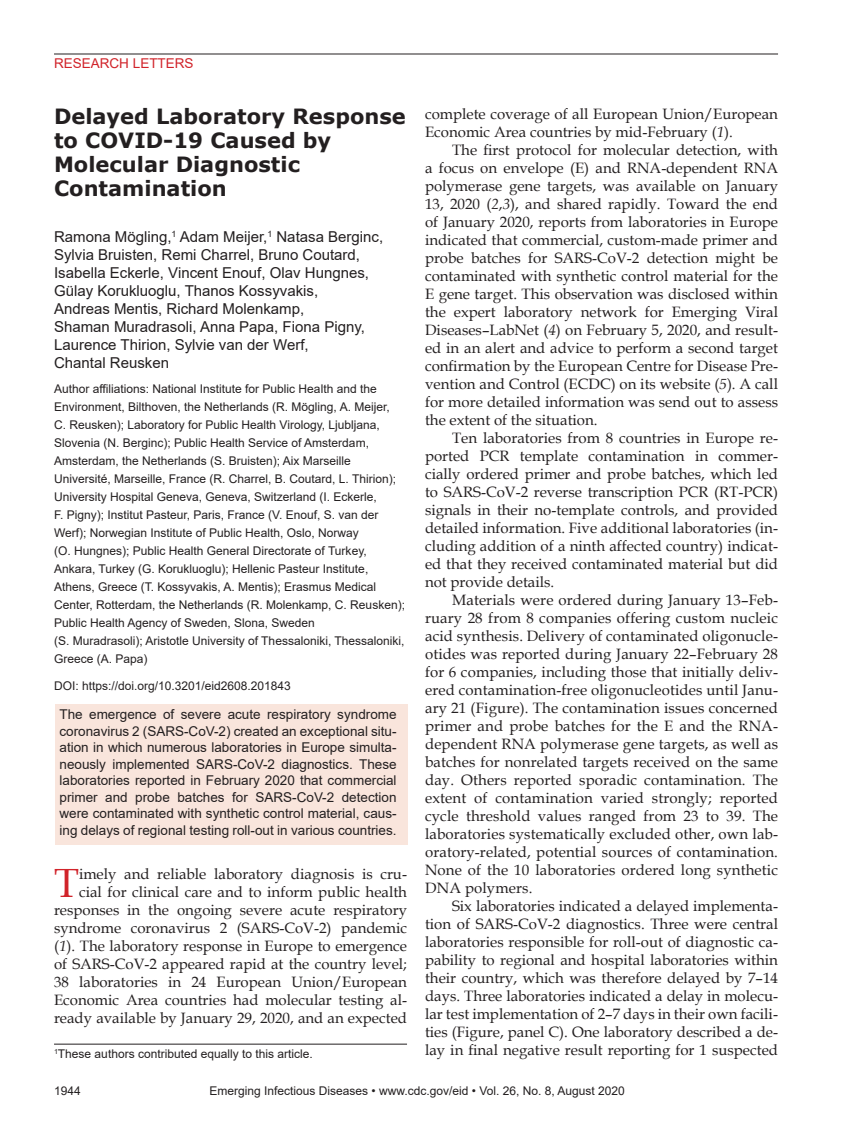
<style>
.page{position:relative;width:851px;height:1134px;background:#fff}
.page>*{position:absolute;margin:0;border:0;box-sizing:border-box;transform-origin:0 0}
.Drop_Cap{font:40.8px "Book Antiqua";color:#d1232a}
.Article_Title{font:700 21px/24px "Verdana";color:#231f20}
.Body_Text{font:15px/18px "Book Antiqua";color:#231f20;text-align:justify}
.Drop_Cap-2{font:15px/18px "Book Antiqua";color:#231f20;text-align:right}
.Authors{font:15px/18px "Arial";color:#231f20}
.Abstract{font:13.5px/16.5px "Arial";color:#231f20;text-align:justify}
.t1{font:13.5px "Arial";color:#d1232a}
.Affiliations{font:12px/18px "Arial";color:#231f20}
.Footnote{font:12px "Arial";color:#231f20}
.DOI{font:12px "Arial";color:#231f20}
.s1{font-style:italic}
</style>
<div class="page">
<hr style="left:54px;top:54px;width:724px;height:1px;background:#231f20">
<div style="left:55px;top:704px;width:352px;height:141px;background:#f9e5dc"></div>
<hr style="left:54px;top:1044px;width:353px;height:1px;background:#231f20">
<p class="t1" style="left:54px;top:54px;width:141px">RESEARCH LETTERS</p>
<p class="Article_Title" style="left:54px;top:104px;width:353px">Delayed Laboratory Response to COVID-19 Caused by<br>Molecular Diagnostic<br>Contamination</p>
<p class="Authors" style="left:54px;top:228px;width:331px">Ramona Mögling,<sup>1</sup> Adam Meijer,<sup>1</sup> Natasa Berginc, Sylvia Bruisten, Remi Charrel, Bruno Coutard, Isabella Eckerle, Vincent Enouf, Olav Hungnes, Gülay Korukluoglu, Thanos Kossyvakis,<br>Andreas Mentis, Richard Molenkamp,<br>Shaman Muradrasoli, Anna Papa, Fiona Pigny, Laurence Thirion, Sylvie van der Werf,<br>Chantal Reusken</p>
<p class="Affiliations" style="left:54px;top:380px;width:352px">Author affiliations: National Institute for Public Health and the Environment, Bilthoven, the Netherlands (R. Mögling, A. Meijer,<br>C. Reusken); Laboratory for Public Health Virology, Ljubljana, Slovenia (N. Berginc); Public Health Service of Amsterdam, Amsterdam, the Netherlands (S. Bruisten); Aix Marseille Université, Marseille, France (R. Charrel, B. Coutard, L. Thirion); University Hospital Geneva, Geneva, Switzerland (I. Eckerle,<br>F. Pigny); Institut Pasteur, Paris, France (V. Enouf, S. van der Werf); Norwegian Institute of Public Health, Oslo, Norway<br>(O. Hungnes); Public Health General Directorate of Turkey, Ankara, Turkey (G. Korukluoglu); Hellenic Pasteur Institute, Athens, Greece (T. Kossyvakis, A. Mentis); Erasmus Medical Center, Rotterdam, the Netherlands (R. Molenkamp, C. Reusken); Public Health Agency of Sweden, Slona, Sweden<br>(S. Muradrasoli); Aristotle University of Thessaloniki, Thessaloniki, Greece (A. Papa)</p>
<p class="DOI" style="left:54px;top:678px;width:238px">DOI: https://doi.org/10.3201/eid2608.201843</p>
<p class="Abstract" style="left:59px;top:706px;width:338px">The emergence of severe acute respiratory syndrome coronavirus 2 (SARS-CoV-2) created an exceptional situ&shy;ation in which numerous laboratories in Europe simulta&shy;neously implemented SARS-CoV-2 diagnostics. These laboratories reported in February 2020 that commercial primer and probe batches for SARS-CoV-2 detection were contaminated with synthetic control material, caus&shy;ing delays of regional testing roll-out in various countries.</p>
<p class="Drop_Cap-2" style="left:54px;top:865px;width:354px">imely and reliable laboratory diagnosis is cru&shy;cial for clinical care and to inform public health responses in the ongoing severe acute respiratory syndrome coronavirus 2 (SARS-CoV-2) pandemic (<span class="s1">1</span>). The laboratory response in Europe to emergence of SARS-CoV-2 appeared rapid at the country level; 38 laboratories in 24 European Union/European Economic Area countries had molecular testing al&shy;ready available by January 29, 2020, and an expected</p>
<p class="Drop_Cap" style="left:54px;top:855px;width:26px">T</p>
<p class="Footnote" style="left:54px;top:1046px;width:260px"><sup>1</sup>These authors contributed equally to this article.</p>
<p class="Drop_Cap-2" style="left:425px;top:104px;width:354px;text-align:left">complete coverage of all European Union/European<br>Economic Area countries by mid-February (<span class="s1">1</span>).</p>
<p class="Body_Text" style="left:425px;top:140px;width:354px;text-indent:27px">The first protocol for molecular detection, with a focus on envelope (E) and RNA-dependent RNA polymerase gene targets, was available on January 13, 2020 (<span class="s1">2</span>,<span class="s1">3</span>), and shared rapidly. Toward the end of January 2020, reports from laboratories in Europe indicated that commercial, custom-made primer and probe batches for SARS-CoV-2 detection might be contaminated with synthetic control material for the E gene target. This observation was disclosed within the expert laboratory network for Emerging Viral Diseases–LabNet (<span class="s1">4</span>) on February 5, 2020, and result&shy;ed in an alert and advice to perform a second target confirmation by the European Centre for Disease Pre&shy;vention and Control (ECDC) on its website (<span class="s1">5</span>). A call for more detailed information was send out to assess the extent of the situation.</p>
<p class="Body_Text" style="left:425px;top:428px;width:354px;text-indent:27px">Ten laboratories from 8 countries in Europe re&shy;ported PCR template contamination in commer&shy;cially ordered primer and probe batches, which led to SARS-CoV-2 reverse transcription PCR (RT-PCR) signals in their no-template controls, and provided detailed information. Five additional laboratories (in&shy;cluding addition of a ninth affected country) indicat&shy;ed that they received contaminated material but did not provide details.</p>
<p class="Body_Text" style="left:425px;top:590px;width:354px;text-indent:27px">Materials were ordered during January 13–Feb&shy;ruary 28 from 8 companies offering custom nucleic acid synthesis. Delivery of contaminated oligonucle&shy;otides was reported during January 22–February 28 for 6 companies, including those that initially deliv&shy;ered contamination-free oligonucleotides until Janu&shy;ary 21 (Figure). The contamination issues concerned primer and probe batches for the E and the RNA&shy;dependent RNA polymerase gene targets, as well as batches for nonrelated targets received on the same day. Others reported sporadic contamination. The extent of contamination varied strongly; reported cycle threshold values ranged from 23 to 39. The laboratories systematically excluded other, own lab&shy;oratory-related, potential sources of contamination.<br>None of the 10 laboratories ordered long synthetic DNA polymers.</p>
<p class="Body_Text" style="left:425px;top:896px;width:354px;text-indent:27px">Six laboratories indicated a delayed implementa&shy;tion of SARS-CoV-2 diagnostics. Three were central laboratories responsible for roll-out of diagnostic ca&shy;pability to regional and hospital laboratories within their country, which was therefore delayed by 7–14 days. Three laboratories indicated a delay in molecu&shy;lar test implementation of 2–7 days in their own facili&shy;ties (Figure, panel C). One laboratory described a de&shy;lay in final negative result reporting for 1 suspected</p>
<p class="Affiliations" style="left:54px;top:1082px;width:28px">1944</p>
<p class="Affiliations" style="left:209px;top:1082px;width:417px">Emerging Infectious Diseases • www.cdc.gov/eid • Vol. 26, No. 8, August 2020</p>
</div>
